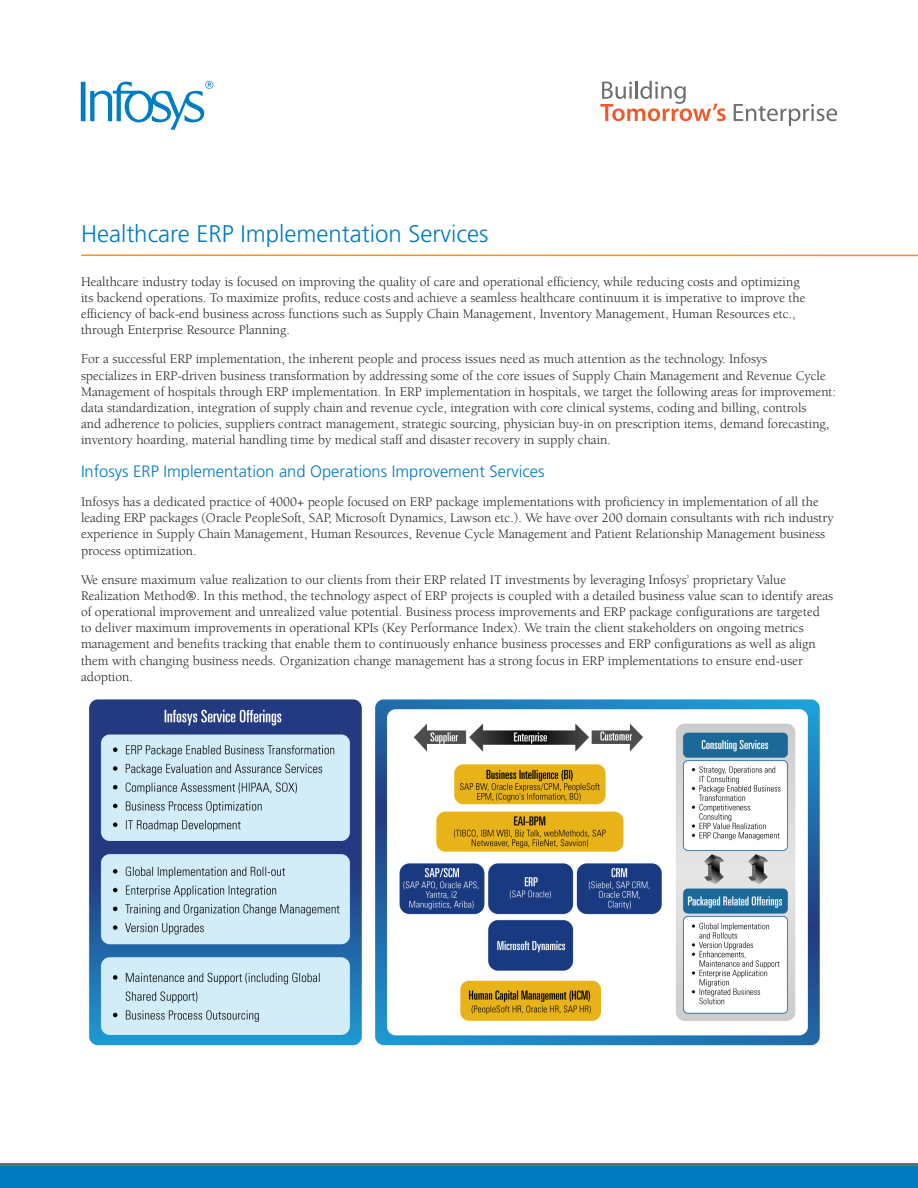
<style>
.page{position:relative;width:918px;height:1188px;background:#fff}
.page>*{position:absolute;margin:0;border:0;box-sizing:border-box;transform-origin:0 0}
.t1{font:300 24px "Frutiger LT Std";color:#007cc2}
.t2{font:300 16.5px "Frutiger LT Std";color:#007cc2}
.t3{font:13.5px/16.2px "Berkeley Std";color:#231f20}
</style>
<div class="page">
<svg style="left:600px;top:81px;width:126px;height:40px"></svg>
<svg style="left:734px;top:104px;width:103px;height:22px"></svg>
<svg style="left:81px;top:81px;width:132px;height:49px"></svg>
<svg style="left:0;top:1163px;width:918px;height:4px;background:#517084"></svg>
<div style="left:0;top:1167px;width:918px;height:21px;background:#007cc2"></div>
<hr style="left:81px;top:254px;width:837px;height:2px;background:#f7931d">
<img style="left:89px;top:699px;width:731px;height:347px">
<h1 class="t1" style="left:81px;top:220px;width:409px">Healthcare ERP Implementation Services</h1>
<p class="t3" style="left:81px;top:274px;width:726px">Healthcare industry today is focused on improving the quality of care and operational efficiency, while reducing costs and optimizing its backend operations. To maximize profits, reduce costs and achieve a seamless healthcare continuum it is imperative to improve the efficiency of back-end business across functions such as Supply Chain Management, Inventory Management, Human Resources etc., through Enterprise Resource Planning.</p>
<p class="t3" style="left:81px;top:351px;width:757px">For a successful ERP implementation, the inherent people and process issues need as much attention as the technology. Infosys<br>specializes in ERP-driven business transformation by addressing some of the core issues of Supply Chain Management and Revenue Cycle Management of hospitals through ERP implementation. In ERP implementation in hospitals, we target the following areas for improvement: data standardization, integration of supply chain and revenue cycle, integration with core clinical systems, coding and billing, controls<br>and adherence to policies, suppliers contract management, strategic sourcing, physician buy-in on prescription items, demand forecasting, inventory hoarding, material handling time by medical staff and disaster recovery in supply chain.</p>
<p class="t2" style="left:81px;top:462px;width:465px">Infosys ERP Implementation and Operations Improvement Services</p>
<p class="t3" style="left:81px;top:494px;width:754px">Infosys has a dedicated practice of 4000+ people focused on ERP package implementations with proficiency in implementation of all the leading ERP packages (Oracle PeopleSoft, SAP, Microsoft Dynamics, Lawson etc.). We have over 200 domain consultants with rich industry experience in Supply Chain Management, Human Resources, Revenue Cycle Management and Patient Relationship Management business process optimization.</p>
<p class="t3" style="left:81px;top:571px;width:754px">We ensure maximum value realization to our clients from their ERP related IT investments by leveraging Infosys’ proprietary Value Realization Method®. In this method, the technology aspect of ERP projects is coupled with a detailed business value scan to identify areas of operational improvement and unrealized value potential. Business process improvements and ERP package configurations are targeted to deliver maximum improvements in operational KPIs (Key Performance Index). We train the client stakeholders on ongoing metrics management and benefits tracking that enable them to continuously enhance business processes and ERP configurations as well as align them with changing business needs. Organization change management has a strong focus in ERP implementations to ensure end-user adoption.</p>
</div>
